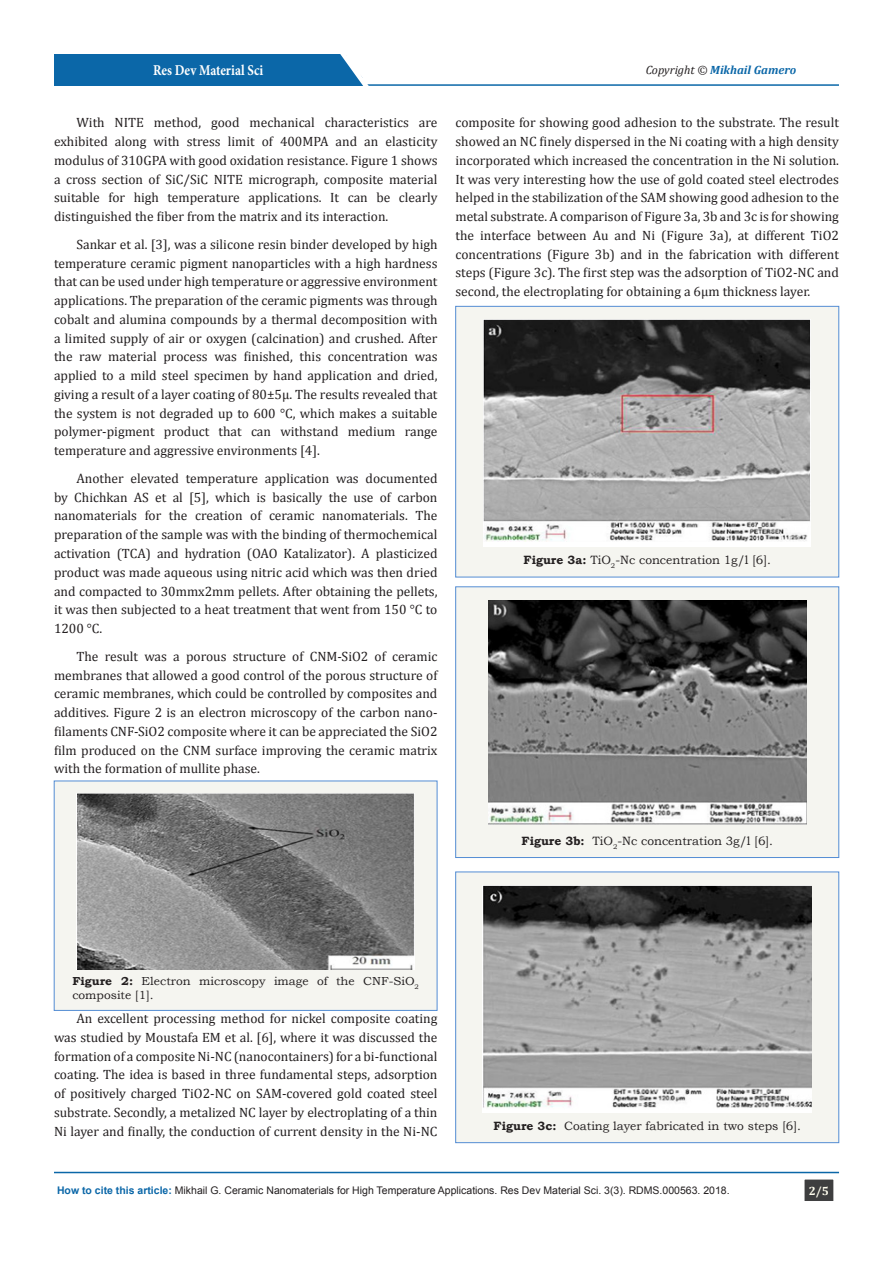
<style>
.page{position:relative;width:893px;height:1263px;background:#fff}
.page>*{position:absolute;margin:0;border:0;box-sizing:border-box;transform-origin:0 0}
.t1{font:700 15px "Minion Pro";color:#fff;scale:.86 1}
.t2{font:13.5px/18.8px "Cambria";color:#231f20;text-align:justify}
.t3{font:12px "Bookman Old Style";color:#231f20}
.t4{font:italic 700 12px "Cambria";color:#0b67a8}
.t5{font:700 12px "Cambria";color:#fffdee}
.t6{font:11.55px/14px "Bookman Old Style";color:#231f20;scale:1.04 1}
.t7{font:10.5px "Arial";color:#231f20}
.s1{font-weight:400;color:#231f20}
.s2{font-weight:700}
.s3{font-weight:700;color:#0b67a8}
</style>
<div class="page">
<hr style="left:206px;top:84px;width:633px;height:2px;background:#0b67a8">
<div style="left:54px;top:54px;width:308px;height:32px;background:#0b67a8"></div>
<svg style="left:340px;top:54px;width:34px;height:32px"></svg>
<hr style="left:54px;top:1172px;width:785px;height:1px;background:#0b67a8">
<div style="left:804px;top:1179px;width:30px;height:22px;background:#3e3e3f"></div>
<div style="left:804px;top:1179px;width:30px;height:23px;border:1px solid #fff"></div>
<div style="left:54px;top:781px;width:383px;height:229px;background:#f5f5f0"></div>
<img style="left:77px;top:793px;width:338px;height:177px">
<div style="left:456px;top:306px;width:383px;height:271px;background:#f5f5f0"></div>
<div style="left:455px;top:306px;width:384px;height:271px;border:1px solid #548dd4"></div>
<img style="left:483px;top:319px;width:328px;height:227px">
<div style="left:456px;top:587px;width:383px;height:270px;background:#f5f5f0"></div>
<div style="left:455px;top:587px;width:384px;height:271px;border:1px solid #548dd4"></div>
<img style="left:488px;top:600px;width:318px;height:225px">
<div style="left:456px;top:872px;width:383px;height:271px;background:#f5f5f0"></div>
<div style="left:455px;top:872px;width:384px;height:271px;border:1px solid #548dd4"></div>
<img style="left:483px;top:885px;width:329px;height:227px">
<p class="t1" style="left:153px;top:60px;width:130px">Res Dev Material Sci</p>
<p class="t4" style="left:646px;top:61px;width:152px"><span class="s1">Copyright ©</span> Mikhail Gamero</p>
<p class="t2" style="left:54px;top:113px;width:385px;text-indent:22px">With NITE method, good mechanical characteristics are exhibited along with stress limit of 400MPA and an elasticity modulus of 310GPA with good oxidation resistance. Figure 1 shows a cross section of SiC/SiC NITE micrograph, composite material suitable for high temperature applications. It can be clearly distinguished the fiber from the matrix and its interaction.</p>
<p class="t2" style="left:54px;top:235px;width:385px;text-indent:22px">Sankar et al. [3], was a silicone resin binder developed by high temperature ceramic pigment nanoparticles with a high hardness that can be used under high temperature or aggressive environment applications. The preparation of the ceramic pigments was through cobalt and alumina compounds by a thermal decomposition with a limited supply of air or oxygen (calcination) and crushed. After the raw material process was finished, this concentration was applied to a mild steel specimen by hand application and dried, giving a result of a layer coating of 80±5μ. The results revealed that the system is not degraded up to 600 °C, which makes a suitable polymer-pigment product that can withstand medium range temperature and aggressive environments [4].</p>
<p class="t2" style="left:54px;top:469px;width:385px;text-indent:22px">Another elevated temperature application was documented by Chichkan AS et al [5], which is basically the use of carbon nanomaterials for the creation of ceramic nanomaterials. The preparation of the sample was with the binding of thermochemical activation (TCA) and hydration (OAO Katalizator). A plasticized product was made aqueous using nitric acid which was then dried and compacted to 30mmx2mm pellets. After obtaining the pellets, it was then subjected to a heat treatment that went from 150 °C to 1200 °C.</p>
<p class="t2" style="left:54px;top:647px;width:385px;text-indent:22px">The result was a porous structure of CNM-SiO2 of ceramic membranes that allowed a good control of the porous structure of ceramic membranes, which could be controlled by composites and additives. Figure 2 is an electron microscopy of the carbon nano&shy;filaments CNF-SiO2 composite where it can be appreciated the SiO2 film produced on the CNM surface improving the ceramic matrix with the formation of mullite phase.</p>
<p class="t2" style="left:455px;top:113px;width:385px">composite for showing good adhesion to the substrate. The result showed an NC finely dispersed in the Ni coating with a high density incorporated which increased the concentration in the Ni solution.<br>It was very interesting how the use of gold coated steel electrodes helped in the stabilization of the SAM showing good adhesion to the metal substrate. A comparison of Figure 3a, 3b and 3c is for showing the interface between Au and Ni (Figure 3a), at different TiO2 concentrations (Figure 3b) and in the fabrication with different steps (Figure 3c). The first step was the adsorption of TiO2-NC and second, the electroplating for obtaining a 6μm thickness layer.</p>
<p class="t3" style="left:524px;top:552px;width:249px"><span class="s2">Figure 3a:</span> TiO<sub>2</sub>-Nc concentration 1g/l [6].</p>
<p class="t3" style="left:522px;top:833px;width:253px"><span class="s2">Figure 3b:</span> TiO<sub>2</sub>-Nc concentration 3g/l [6].</p>
<p class="t6" style="left:72px;top:974px;width:335px"><span class="s2">Figure 2:</span> Electron microscopy image of the CNF-SiO<sub>2 </sub>composite [1].</p>
<p class="t2" style="left:54px;top:1009px;width:385px;text-indent:22px">An excellent processing method for nickel composite coating was studied by Moustafa EM et al. [6], where it was discussed the formation of a composite Ni-NC (nanocontainers) for a bi-functional coating. The idea is based in three fundamental steps, adsorption of positively charged TiO2-NC on SAM-covered gold coated steel substrate. Secondly, a metalized NC layer by electroplating of a thin Ni layer and finally, the conduction of current density in the Ni-NC</p>
<p class="t3" style="left:494px;top:1118px;width:309px"><span class="s2">Figure 3c:</span> Coating layer fabricated in two steps [6].</p>
<p class="t7" style="left:57px;top:1183px;width:674px"><span class="s3">How to cite this article:</span> Mikhail G. Ceramic Nanomaterials for High Temperature Applications. Res Dev Material Sci. 3(3). RDMS.000563. 2018.</p>
<p class="t5" style="left:809px;top:1182px;width:22px">2/5</p>
</div>
